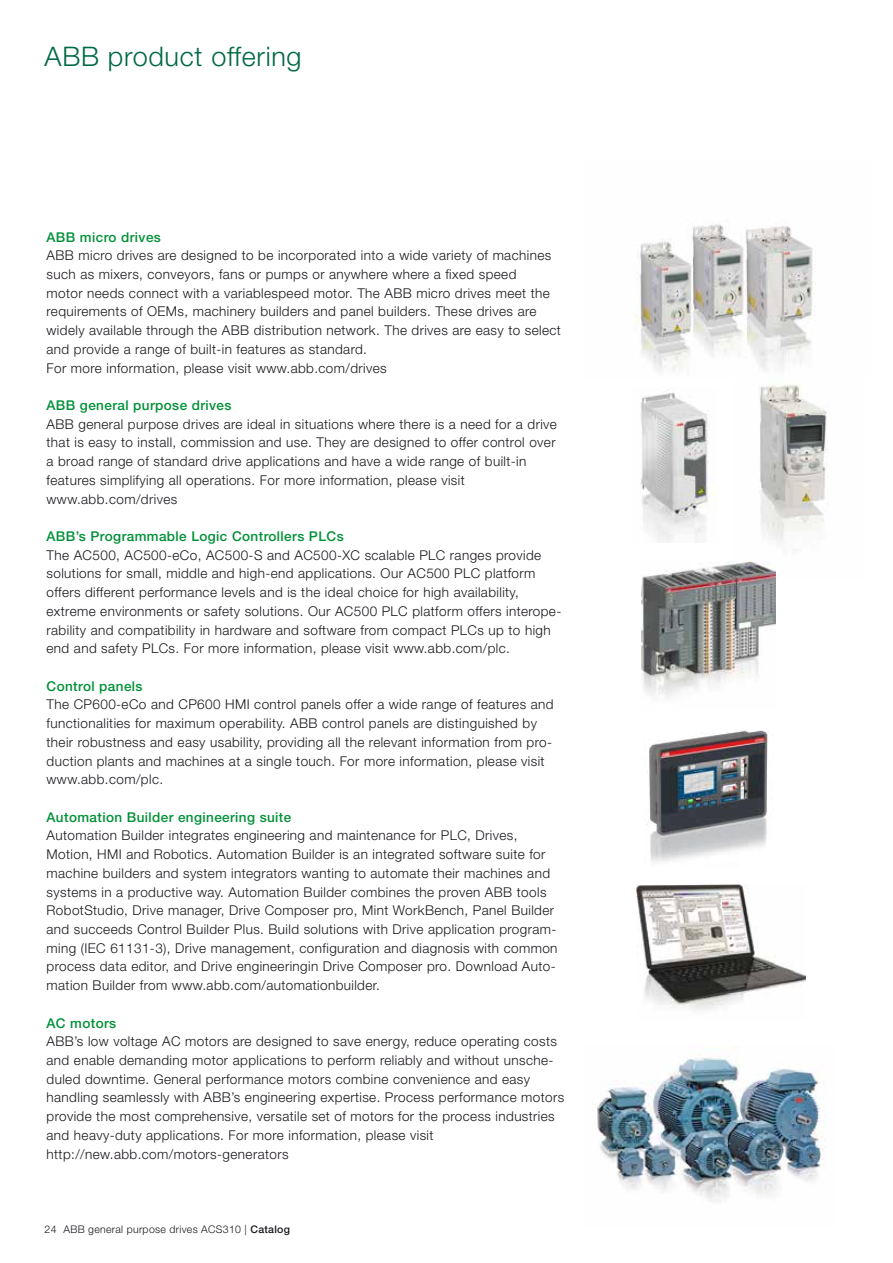
<style>
.page{position:relative;width:893px;height:1263px;background:#fff}
.page>*{position:absolute;margin:0;border:0;box-sizing:border-box;transform-origin:0 0}
.t1{font:300 27px "Helvetica Neue";letter-spacing:.025em;color:#006943}
.t2{font:300 13.5px/18.8px "Helvetica Neue";letter-spacing:.03em;color:#1a171c}
.t3{font:500 13.5px "Helvetica Neue";letter-spacing:.03em;color:#009037}
.t4{font:300 10.5px "Helvetica Neue";letter-spacing:.03em;color:#1a171c}
.s1{font-weight:500}
</style>
<div class="page">
<img style="left:635px;top:224px;width:181px;height:148px">
<img style="left:745px;top:384px;width:82px;height:195px">
<img style="left:641px;top:389px;width:76px;height:154px">
<img style="left:641px;top:562px;width:134px;height:135px">
<img style="left:637px;top:884px;width:168px;height:127px">
<img style="left:597px;top:1058px;width:228px;height:144px">
<img style="left:647px;top:730px;width:122px;height:133px">
<h1 class="t1" style="left:45px;top:40px;width:258px">ABB product offering</h1>
<p class="t3" style="left:47px;top:229px;width:116px">ABB micro drives</p>
<p class="t2" style="left:47px;top:246px;width:516px">ABB micro drives are designed to be incorporated into a wide variety of machines such as mixers, conveyors, fans or pumps or anywhere where a fixed speed<br>motor needs connect with a variablespeed motor. The ABB micro drives meet the requirements of OEMs, machinery builders and panel builders. These drives are widely available through the ABB distribution network. The drives are easy to select and provide a range of built-in features as standard.<br>For more information, please visit www.abb.com/drives</p>
<p class="t3" style="left:47px;top:397px;width:186px">ABB general purpose drives</p>
<p class="t2" style="left:47px;top:414px;width:512px">ABB general purpose drives are ideal in situations where there is a need for a drive that is easy to install, commission and use. They are designed to offer control over a broad range of standard drive applications and have a wide range of built-in features simplifying all operations. For more information, please visit www.abb.com/drives</p>
<p class="t3" style="left:47px;top:528px;width:299px">ABB’s Programmable Logic Controllers PLCs</p>
<p class="t2" style="left:47px;top:545px;width:516px">The AC500, AC500-eCo, AC500-S and AC500-XC scalable PLC ranges provide solutions for small, middle and high-end applications. Our AC500 PLC platform offers different performance levels and is the ideal choice for high availability, extreme environments or safety solutions. Our AC500 PLC platform offers interope&shy;rability and compatibility in hardware and software from compact PLCs up to high end and safety PLCs. For more information, please visit www.abb.com/plc.</p>
<p class="t3" style="left:47px;top:678px;width:98px">Control panels</p>
<p class="t2" style="left:47px;top:695px;width:509px">The CP600-eCo and CP600 HMI control panels offer a wide range of features and functionalities for maximum operability. ABB control panels are distinguished by their robustness and easy usability, providing all the relevant information from pro&shy;duction plants and machines at a single touch. For more information, please visit www.abb.com/plc.</p>
<p class="t3" style="left:47px;top:809px;width:246px">Automation Builder engineering suite</p>
<p class="t2" style="left:47px;top:826px;width:512px">Automation Builder integrates engineering and maintenance for PLC, Drives, Motion, HMI and Robotics. Automation Builder is an integrated software suite for machine builders and system integrators wanting to automate their machines and systems in a productive way. Automation Builder combines the proven ABB tools RobotStudio, Drive manager, Drive Composer pro, Mint WorkBench, Panel Builder and succeeds Control Builder Plus. Build solutions with Drive application program&shy;ming (IEC 61131-3), Drive management, configuration and diagnosis with common process data editor, and Drive engineeringin Drive Composer pro. Download Auto&shy;mation Builder from www.abb.com/automationbuilder.</p>
<p class="t3" style="left:47px;top:1015px;width:71px">AC motors</p>
<p class="t2" style="left:47px;top:1032px;width:519px">ABB’s low voltage AC motors are designed to save energy, reduce operating costs and enable demanding motor applications to perform reliably and without unsche&shy;duled downtime. General performance motors combine convenience and easy handling seamlessly with ABB’s engineering expertise. Process performance motors provide the most comprehensive, versatile set of motors for the process industries and heavy-duty applications. For more information, please visit http://new.abb.com/motors-generators</p>
<p class="t4" style="left:45px;top:1223px;width:247px">24 ABB general purpose drives ACS310 | <span class="s1">Catalog</span></p>
</div>
